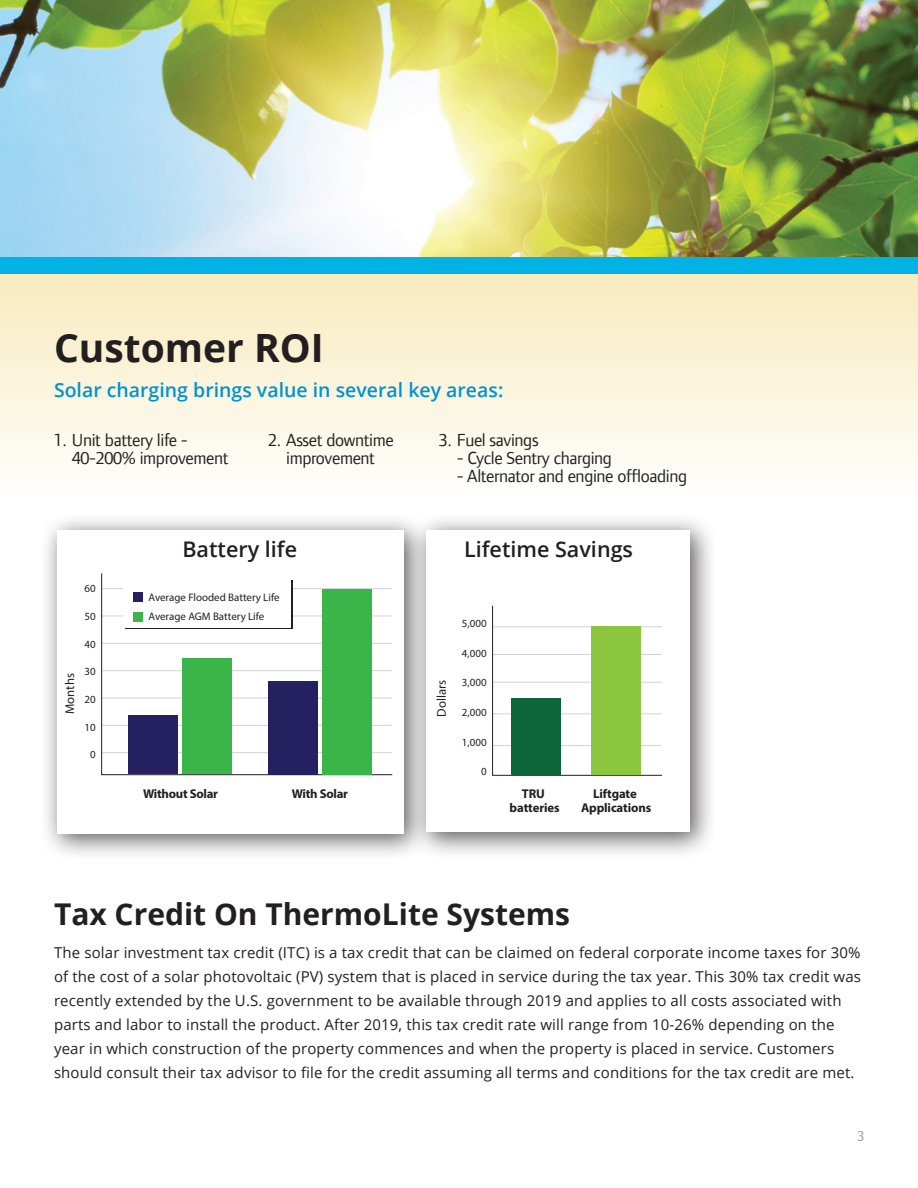
<style>
.page{position:relative;width:918px;height:1188px;background:#fff}
.page>*{position:absolute;margin:0;border:0;box-sizing:border-box;transform-origin:0 0}
.t1{font:700 39px "Open Sans";color:#231f20}
.t2{font:700 30px "Open Sans";color:#231f20}
.t3{font:600 21.6px "Open Sans";color:#231f20}
.t4{font:600 19.5px "Open Sans";color:#0093d0}
.t5{font:18px/18px "Foundry Form Sans";letter-spacing:-.02em;color:#231f20;text-align:center}
.t6{font:15px/24px "Open Sans";letter-spacing:.01em;color:#231f20}
.t7{font:15px "Foundry Form Serif Book OSF";color:#919295}
.t8{font:700 12.75px/13.5px "Myriad Pro";letter-spacing:-.01em;color:#231f20;text-align:center}
.t9{font:12.75px "Myriad Pro";color:#231f20}
.t10{font:10.95px/18.6px "Myriad Pro";color:#231f20}
</style>
<div class="page">
<svg style="left:0;top:273px;width:918px;height:192px;background:#f9f2d8"></svg>
<div style="left:0;top:257px;width:918px;height:16px;background:#00b3e4"></div>
<div style="left:40px;top:513px;width:392px;height:348px;background:#231f20;opacity:.75"></div>
<div style="left:57px;top:530px;width:347px;height:304px;background:#fff"></div>
<div style="left:409px;top:513px;width:308px;height:347px;background:#231f20;opacity:.75"></div>
<div style="left:426px;top:530px;width:264px;height:302px;background:#fff"></div>
<svg style="left:101px;top:573px;width:291px;height:203px"></svg>
<div style="left:128px;top:715px;width:50px;height:59px;background:#252161"></div>
<div style="left:182px;top:658px;width:50px;height:116px;background:#3ab54a"></div>
<div style="left:268px;top:681px;width:50px;height:93px;background:#252161"></div>
<div style="left:322px;top:589px;width:50px;height:185px;background:#3ab54a"></div>
<svg style="left:125px;top:581px;width:168px;height:48px"></svg>
<div style="left:124px;top:580px;width:167px;height:47px;background:#fff"></div>
<div style="left:134px;top:612px;width:9px;height:9px;background:#3ab54a"></div>
<div style="left:134px;top:593px;width:9px;height:9px;background:#252161"></div>
<svg style="left:492px;top:606px;width:170px;height:170px"></svg>
<div style="left:511px;top:698px;width:50px;height:77px;background:#0c6638"></div>
<div style="left:591px;top:627px;width:50px;height:148px;background:#8bc63e"></div>
<img style="left:0;top:0;width:918px;height:257px">
<h1 class="t1" style="left:54px;top:321px;width:271px">Customer ROI</h1>
<h3 class="t4" style="left:54px;top:376px;width:451px">Solar charging brings value in several key areas:</h3>
<p class="t5" style="left:72px;top:431px;width:158px;text-align:left;text-indent:-18px">1. Unit battery life -<br>40-200% improvement</p>
<p class="t5" style="left:268px;top:431px;width:127px">2. Asset downtime improvement</p>
<p class="t5" style="left:439px;top:431px;width:101px">3. Fuel savings</p>
<p class="t5" style="left:457px;top:449px;width:157px">- Cycle Sentry charging</p>
<p class="t5" style="left:457px;top:467px;width:232px">- Alternator and engine offloading</p>
<p class="t9" style="left:62px;top:714px;width:42px;rotate:-90deg">Months</p>
<p class="t10" style="left:85px;top:579px;width:13px">60</p>
<p class="t10" style="left:85px;top:607px;width:13px">50</p>
<p class="t10" style="left:85px;top:634px;width:13px">40</p>
<p class="t10" style="left:85px;top:662px;width:13px">30</p>
<p class="t10" style="left:85px;top:690px;width:13px">20</p>
<p class="t10" style="left:85px;top:718px;width:13px">10</p>
<p class="t10" style="left:90px;top:745px;width:7px">0</p>
<h3 class="t3" style="left:182px;top:534px;width:116px">Battery life</h3>
<h3 class="t3" style="left:464px;top:534px;width:171px">Lifetime Savings</h3>
<p class="t10" style="left:149px;top:588px;width:133px">Average Flooded Battery Life<br>Average AGM Battery Life</p>
<p class="t8" style="left:143px;top:786px;width:76px">Without Solar</p>
<p class="t8" style="left:292px;top:786px;width:58px">With Solar</p>
<p class="t9" style="left:434px;top:717px;width:38px;rotate:-90deg">Dollars</p>
<p class="t10" style="left:462px;top:614px;width:26px">5,000</p>
<p class="t10" style="left:462px;top:644px;width:26px">4,000</p>
<p class="t10" style="left:462px;top:673px;width:26px">3,000</p>
<p class="t10" style="left:462px;top:703px;width:26px">2,000</p>
<p class="t10" style="left:462px;top:732px;width:26px">1,000</p>
<p class="t10" style="left:481px;top:762px;width:7px">0</p>
<p class="t8" style="left:510px;top:787px;width:52px">TRU batteries</p>
<p class="t8" style="left:581px;top:787px;width:72px">Liftgate<br>Applications</p>
<h2 class="t2" style="left:54px;top:893px;width:518px">Tax Credit On ThermoLite Systems</h2>
<p class="t6" style="left:54px;top:941px;width:809px">The solar investment tax credit (ITC) is a tax credit that can be claimed on federal corporate income taxes for 30% of the cost of a solar photovoltaic (PV) system that is placed in service during the tax year. This 30% tax credit was recently extended by the U.S. government to be available through 2019 and applies to all costs associated with parts and labor to install the product. After 2019, this tax credit rate will range from 10-26% depending on the year in which construction of the property commences and when the property is placed in service. Customers should consult their tax advisor to file for the credit assuming all terms and conditions for the tax credit are met.</p>
<p class="t7" style="left:858px;top:1126px;width:8px">3</p>
</div>
